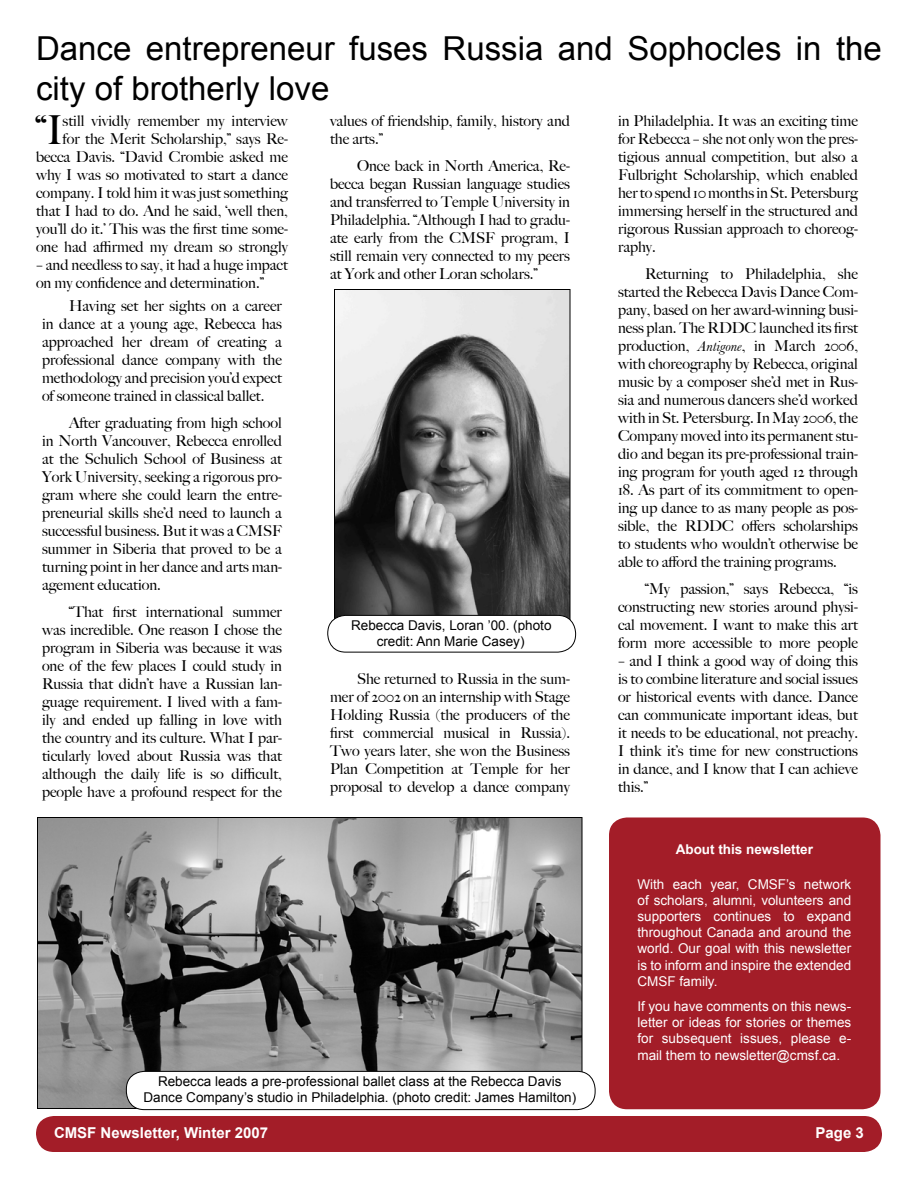
<style>
.page{position:relative;width:918px;height:1188px;background:#fff}
.page>*{position:absolute;margin:0;border:0;box-sizing:border-box;transform-origin:0 0}
.t1{font:500 40.05px "Big Caslon";color:#000}
.t2{font:33px/39.6px "Arial";color:#000}
.t3{font:500 15px/18px "Big Caslon";color:#000;text-align:justify}
.t4{font:700 15px "Arial";color:#fff}
.t5{font:13.5px/16.2px "Arial";color:#fff;text-align:justify}
.t6{font:13.5px/16.2px "Arial";color:#000;text-align:center}
.t7{font:700 13.5px "Arial";color:#fff}
.s1{font-family:"Baskerville";font-weight:400;font-style:italic}
</style>
<div class="page">
<div style="left:36px;top:1116px;width:846px;height:36px;background:#a31d28;border-radius:18px"></div>
<img style="left:39px;top:819px;width:541px;height:288px">
<div style="left:126px;top:1071px;width:469px;height:39px;background:#fff;border-radius:18px"></div>
<div style="left:126px;top:1071px;width:470px;height:39px;border:1px solid #000;border-radius:18px"></div>
<div style="left:609px;top:818px;width:271px;height:291px;background:#a31d28;border-radius:18px"></div>
<img style="left:336px;top:291px;width:232px;height:327px">
<div style="left:334px;top:289px;width:236px;height:358px;border:1px solid #000"></div>
<div style="left:328px;top:615px;width:248px;height:37px;background:#fff;border-radius:18px"></div>
<div style="left:327px;top:615px;width:249px;height:37px;border:1px solid #000;border-radius:18px"></div>
<h2 class="t2" style="left:36px;top:29px;width:847px">Dance entrepreneur fuses Russia and Sophocles in the city of brotherly love</h2>
<h1 class="t1" style="left:36px;top:107px;width:28px">“I</h1>
<p class="t3" style="left:36px;top:112px;width:254px;text-align:right">still vividly remember my interview<br>for the Merit Scholarship,” says Re&shy;becca Davis. “David Crombie asked me why I was so motivated to start a dance company. I told him it was just something that I had to do. And he said, ‘well then, you’ll do it.’ This was the first time some&shy;one had affirmed my dream so strongly</p>
<p class="t3" style="left:36px;top:256px;width:253px">– and needless to say, it had a huge impact on my confidence and determination.”</p>
<p class="t3" style="left:42px;top:297px;width:242px;text-indent:27px">Having set her sights on a career in dance at a young age, Rebecca has approached her dream of creating a professional dance company with the methodology and precision you’d expect of someone trained in classical ballet.</p>
<p class="t3" style="left:42px;top:414px;width:242px;text-indent:27px">After graduating from high school in North Vancouver, Rebecca enrolled at the Schulich School of Business at York University, seeking a rigorous pro&shy;gram where she could learn the entre&shy;preneurial skills she’d need to launch a successful business. But it was a CMSF summer in Siberia that proved to be a turning point in her dance and arts man&shy;agement education.</p>
<p class="t3" style="left:42px;top:603px;width:242px;text-indent:27px">“That first international summer was incredible. One reason I chose the program in Siberia was because it was one of the few places I could study in Russia that didn’t have a Russian lan&shy;guage requirement. I lived with a fam&shy;ily and ended up falling in love with the country and its culture. What I par&shy;ticularly loved about Russia was that although the daily life is so difficult, people have a profound respect for the</p>
<p class="t3" style="left:330px;top:112px;width:242px">values of friendship, family, history and the arts.”</p>
<p class="t3" style="left:330px;top:157px;width:242px;text-indent:27px">Once back in North America, Re&shy;becca began Russian language studies and transferred to Temple University in Philadelphia. “Although I had to gradu&shy;ate early from the CMSF program, I still remain very connected to my peers at York and other Loran scholars.”</p>
<p class="t6" style="left:351px;top:617px;width:202px">Rebecca Davis, Loran ’00. (photo credit: Ann Marie Casey)</p>
<p class="t3" style="left:330px;top:670px;width:242px;text-indent:27px">She returned to Russia in the sum&shy;mer of 2002 on an internship with Stage Holding Russia (the producers of the first commercial musical in Russia).<br>Two years later, she won the Business Plan Competition at Temple for her proposal to develop a dance company</p>
<p class="t6" style="left:144px;top:1073px;width:434px">Rebecca leads a pre-professional ballet class at the Rebecca Davis<br>Dance Company’s studio in Philadelphia. (photo credit: James Hamilton)</p>
<p class="t3" style="left:618px;top:112px;width:242px">in Philadelphia. It was an exciting time for Rebecca – she not only won the pres&shy;tigious annual competition, but also a Fulbright Scholarship, which enabled her to spend 10 months in St. Petersburg immersing herself in the structured and rigorous Russian approach to choreog&shy;raphy.</p>
<p class="t3" style="left:618px;top:265px;width:242px;text-indent:27px">Returning to Philadelphia, she started the Rebecca Davis Dance Com&shy;pany, based on her award-winning busi&shy;ness plan. The RDDC launched its first production, <span class="s1">Antigone</span>, in March 2006, with choreography by Rebecca, original music by a composer she’d met in Rus&shy;sia and numerous dancers she’d worked with in St. Petersburg. In May 2006, the Company moved into its permanent stu&shy;dio and began its pre-professional train&shy;ing program for youth aged 12 through</p>
<p class="t3" style="left:618px;top:481px;width:242px">18. As part of its commitment to open&shy;ing up dance to as many people as pos&shy;sible, the RDDC offers scholarships to students who wouldn’t otherwise be able to afford the training programs.</p>
<p class="t3" style="left:618px;top:580px;width:242px;text-indent:27px">“My passion,” says Rebecca, “is constructing new stories around physi&shy;cal movement. I want to make this art form more accessible to more people</p>
<p class="t3" style="left:618px;top:652px;width:242px">– and I think a good way of doing this is to combine literature and social issues or historical events with dance. Dance can communicate important ideas, but it needs to be educational, not preachy.<br>I think it’s time for new constructions in dance, and I know that I can achieve this.”</p>
<p class="t7" style="left:676px;top:842px;width:139px">About this newsletter</p>
<p class="t5" style="left:638px;top:876px;width:215px">With each year, CMSF’s network of scholars, alumni, volunteers and supporters continues to expand throughout Canada and around the world. Our goal with this newsletter is to inform and inspire the extended CMSF family.</p>
<p class="t5" style="left:638px;top:998px;width:215px">If you have comments on this news&shy;letter or ideas for stories or themes for subsequent issues, please e&shy;mail them to newsletter@cmsf.ca.</p>
<p class="t4" style="left:54px;top:1124px;width:216px">CMSF Newsletter, Winter 2007</p>
<p class="t4" style="left:816px;top:1124px;width:50px">Page 3</p>
</div>
